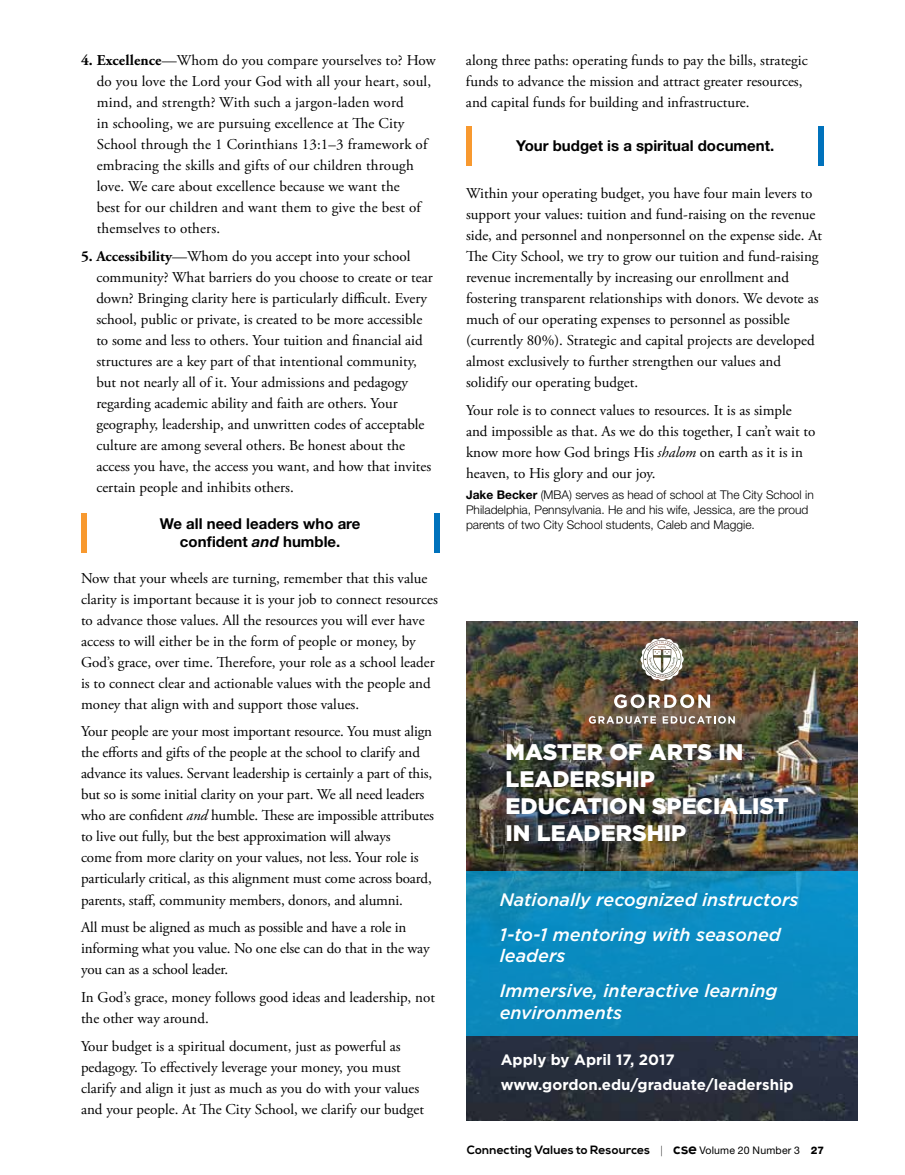
<style>
.page{position:relative;width:905px;height:1175px;background:#fff}
.page>*{position:absolute;margin:0;border:0;box-sizing:border-box;transform-origin:0 0}
.t1{font:900 22.5px/27px "Gotham";color:#fff}
.t2{font:italic 500 18px/35.1px "Gotham";color:#fff}
.t3{font:15px/21px "Adobe Garamond Pro";color:#000}
.t4{font:700 15px/18px "Helvetica Neue LT Std";color:#000;text-align:center}
.t5{font:700 15px "Gotham";color:#fff}
.t6{font:300 12px/15px "Helvetica Neue LT Std";color:#000}
.t7{font:700 12px "Nexa";letter-spacing:.015em;color:#000}
.s1{font-weight:700}
.s2{font-style:italic}
.s3{font-family:"Helvetica Neue LT Std";font-weight:100;font-size:10.5px}
.s4{font-size:15px}
.s5{font-family:"Helvetica Neue LT Std";font-weight:400;font-size:10.5px}
.s6{font-family:"Helvetica Neue LT Std";font-weight:800;font-size:10.5px}
</style>
<div class="page">
<div style="left:81px;top:513px;width:5px;height:40px;background:#f8992f"></div>
<div style="left:434px;top:513px;width:5px;height:40px;background:#0072bc"></div>
<div style="left:466px;top:126px;width:5px;height:40px;background:#f8992f"></div>
<div style="left:818px;top:126px;width:6px;height:40px;background:#0072bc"></div>
<img style="left:466px;top:621px;width:391px;height:499px">
<svg style="left:466px;top:871px;width:391px;height:164px;fill:#0b8abf"></svg>
<svg style="left:640px;top:637px;width:43px;height:44px"></svg>
<svg style="left:589px;top:716px;width:67px;height:7px"></svg>
<svg style="left:662px;top:716px;width:72px;height:7px"></svg>
<svg style="left:614px;top:694px;width:96px;height:14px"></svg>
<p class="t3" style="left:97px;top:50px;width:340px;text-indent:-16px"><span class="s1">4. Excellence</span>—Whom do you compare yourselves to? How do you love the Lord your God with all your heart, soul, mind, and strength? With such a jargon-laden word<br>in schooling, we are pursuing excellence at The City School through the 1 Corinthians 13:1–3 framework of embracing the skills and gifts of our children through love. We care about excellence because we want the<br>best for our children and want them to give the best of themselves to others.</p>
<p class="t3" style="left:96px;top:246px;width:338px;text-indent:-15px"><span class="s1">5. Accessibility</span>—Whom do you accept into your school community? What barriers do you choose to create or tear down? Bringing clarity here is particularly difficult. Every school, public or private, is created to be more accessible to some and less to others. Your tuition and financial aid structures are a key part of that intentional community, but not nearly all of it. Your admissions and pedagogy regarding academic ability and faith are others. Your geography, leadership, and unwritten codes of acceptable culture are among several others. Be honest about the access you have, the access you want, and how that invites certain people and inhibits others.</p>
<p class="t4" style="left:160px;top:514px;width:202px">We all need leaders who are confident <span class="s2">and</span> humble.</p>
<p class="t3" style="left:81px;top:568px;width:358px">Now that your wheels are turning, remember that this value clarity is important because it is your job to connect resources to advance those values. All the resources you will ever have access to will either be in the form of people or money, by God’s grace, over time. Therefore, your role as a school leader is to connect clear and actionable values with the people and money that align with and support those values.</p>
<p class="t3" style="left:81px;top:721px;width:354px">Your people are your most important resource. You must align the efforts and gifts of the people at the school to clarify and advance its values. Servant leadership is certainly a part of this, but so is some initial clarity on your part. We all need leaders who are confident <span class="s2">and</span> humble. These are impossible attributes to live out fully, but the best approximation will always<br>come from more clarity on your values, not less. Your role is particularly critical, as this alignment must come across board, parents, staff, community members, donors, and alumni.</p>
<p class="t3" style="left:81px;top:917px;width:350px">All must be aligned as much as possible and have a role in informing what you value. No one else can do that in the way you can as a school leader.</p>
<p class="t3" style="left:81px;top:987px;width:355px">In God’s grace, money follows good ideas and leadership, not the other way around.</p>
<p class="t3" style="left:81px;top:1036px;width:344px">Your budget is a spiritual document, just as powerful as pedagogy. To effectively leverage your money, you must clarify and align it just as much as you do with your values and your people. At The City School, we clarify our budget</p>
<p class="t3" style="left:466px;top:50px;width:343px">along three paths: operating funds to pay the bills, strategic funds to advance the mission and attract greater resources, and capital funds for building and infrastructure.</p>
<p class="t4" style="left:516px;top:137px;width:260px">Your budget is a spiritual document.</p>
<p class="t3" style="left:466px;top:183px;width:358px">Within your operating budget, you have four main levers to support your values: tuition and fund-raising on the revenue side, and personnel and nonpersonnel on the expense side. At The City School, we try to grow our tuition and fund-raising revenue incrementally by increasing our enrollment and fostering transparent relationships with donors. We devote as much of our operating expenses to personnel as possible (currently 80%). Strategic and capital projects are developed almost exclusively to further strengthen our values and solidify our operating budget.</p>
<p class="t3" style="left:466px;top:400px;width:351px">Your role is to connect values to resources. It is as simple and impossible as that. As we do this together, I can’t wait to know more how God brings His <span class="s2">shalom</span> on earth as it is in heaven, to His glory and our joy.</p>
<p class="t6" style="left:466px;top:487px;width:349px"><span class="s1">Jake Becker</span> (MBA) serves as head of school at The City School in<br>Philadelphia, Pennsylvania. He and his wife, Jessica, are the proud parents of two City School students, Caleb and Maggie.</p>
<h1 class="t1" style="left:505px;top:738px;width:284px">MASTER OF ARTS IN<br>LEADERSHIP<br>EDUCATION SPECIALIST<br>IN LEADERSHIP</h1>
<p class="t2" style="left:500px;top:881px;width:300px">Nationally recognized instructors<br>1-to-1 mentoring with seasoned</p>
<p class="t2" style="left:500px;top:938px;width:279px">leaders<br>Immersive, interactive learning</p>
<p class="t2" style="left:500px;top:994px;width:124px">environments</p>
<p class="t5" style="left:500px;top:1049px;width:175px">Apply by April 17, 2017</p>
<p class="t5" style="left:500px;top:1074px;width:294px">www.gordon.edu/graduate/leadership</p>
<p class="t7" style="left:467px;top:1142px;width:358px">Connecting Values to Resources <span class="s3">|</span> <span class="s4">cse</span> <span class="s5">Volume 20 Number 3</span> <span class="s6">27</span></p>
</div>
